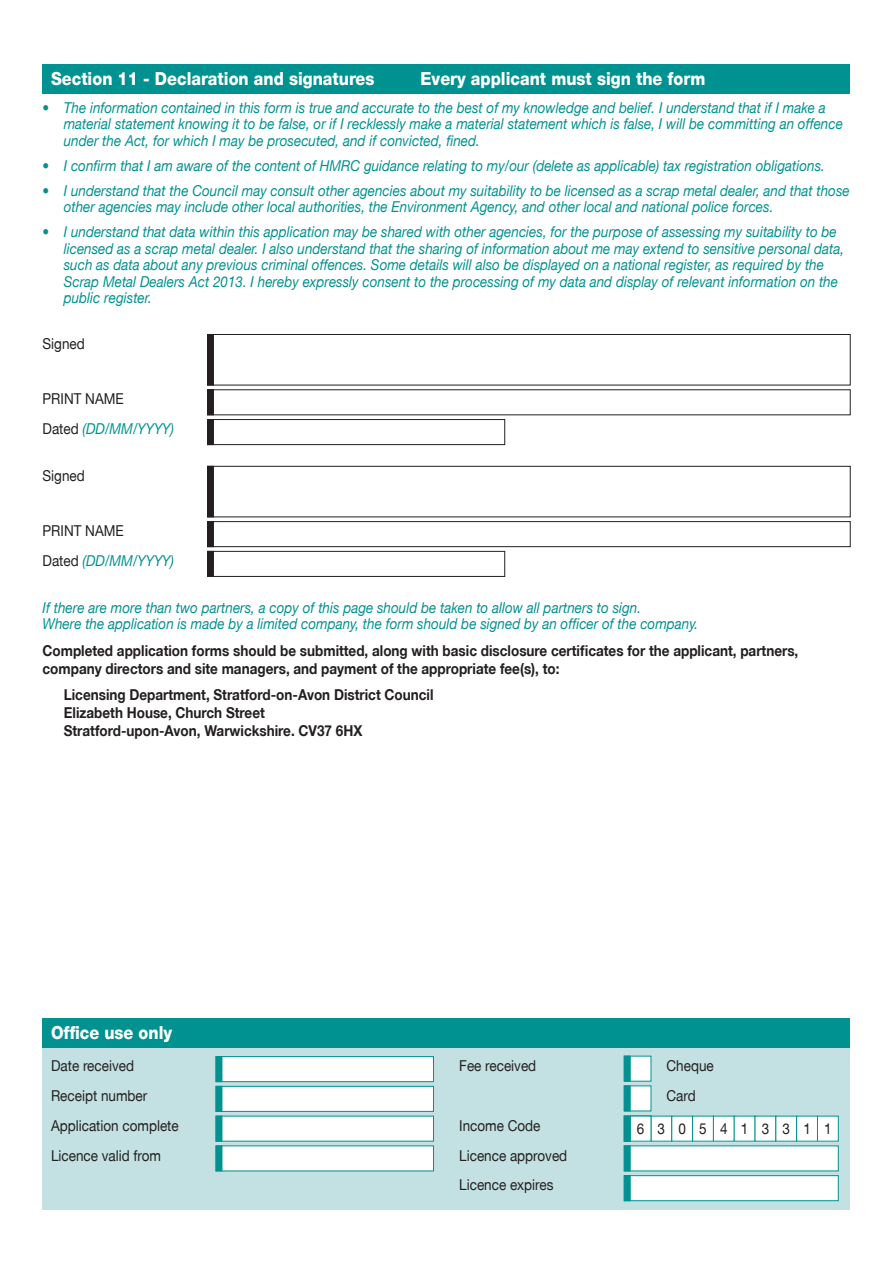
<style>
.page{position:relative;width:893px;height:1263px;background:#fff}
.page>*{position:absolute;margin:0;border:0;box-sizing:border-box;transform-origin:0 0}
.t1{font:800 18px "Helvetica Neue LT Std";color:#fff;scale:.9 1}
.t2{font:italic 15px/16.5px "Helvetica Neue LT Std";color:#009290;scale:.9 1}
.t3{font:700 15px/18px "Helvetica Neue LT Std";color:#231f20;scale:.9 1}
.t4{font:15px/29.7px "Helvetica Neue LT Std";color:#231f20;scale:.9 1}
.t5{font:15px "Helvetica Neue LT Std";letter-spacing:.985em;color:#231f20;scale:.9 1}
.s1{font-style:normal;color:#231f20}
</style>
<div class="page">
<div style="left:43px;top:1018px;width:807px;height:191px;background:#c3e1e2"></div>
<div style="left:43px;top:64px;width:807px;height:30px;background:#009290"></div>
<div style="left:207px;top:419px;width:298px;height:26px;border:1px solid #231f20"></div>
<div style="left:207px;top:551px;width:298px;height:26px;border:1px solid #231f20"></div>
<div style="left:207px;top:334px;width:643px;height:51px;border:1px solid #231f20"></div>
<div style="left:207px;top:466px;width:643px;height:51px;border:1px solid #231f20"></div>
<div style="left:207px;top:521px;width:643px;height:26px;border:1px solid #231f20"></div>
<div style="left:208px;top:419px;width:5px;height:26px;background:#231f20"></div>
<div style="left:207px;top:419px;width:7px;height:26px;border:1px solid #231f20"></div>
<div style="left:208px;top:551px;width:5px;height:25px;background:#231f20"></div>
<div style="left:207px;top:551px;width:7px;height:26px;border:1px solid #231f20"></div>
<div style="left:208px;top:334px;width:5px;height:51px;background:#231f20"></div>
<div style="left:207px;top:334px;width:7px;height:51px;border:1px solid #231f20"></div>
<div style="left:208px;top:466px;width:5px;height:51px;background:#231f20"></div>
<div style="left:207px;top:466px;width:7px;height:51px;border:1px solid #231f20"></div>
<div style="left:208px;top:390px;width:5px;height:25px;background:#231f20"></div>
<div style="left:207px;top:390px;width:7px;height:25px;border:1px solid #231f20"></div>
<div style="left:208px;top:522px;width:5px;height:25px;background:#231f20"></div>
<div style="left:207px;top:521px;width:7px;height:26px;border:1px solid #231f20"></div>
<div style="left:43px;top:1018px;width:807px;height:30px;background:#009290"></div>
<div style="left:216px;top:1056px;width:218px;height:26px;background:#fff;border:1px solid #009290"></div>
<div style="left:216px;top:1086px;width:218px;height:25px;background:#fff;border:1px solid #009290"></div>
<div style="left:216px;top:1116px;width:218px;height:25px;background:#fff"></div>
<div style="left:624px;top:1146px;width:214px;height:25px;background:#fff"></div>
<div style="left:216px;top:1056px;width:6px;height:26px;background:#009290"></div>
<div style="left:216px;top:1086px;width:6px;height:25px;background:#009290"></div>
<div style="left:216px;top:1116px;width:6px;height:25px;background:#009290"></div>
<div style="left:624px;top:1146px;width:6px;height:25px;background:#009290"></div>
<div style="left:624px;top:1056px;width:27px;height:25px;background:#fff"></div>
<div style="left:624px;top:1086px;width:27px;height:25px;background:#fff"></div>
<div style="left:624px;top:1056px;width:6px;height:25px;background:#009290"></div>
<div style="left:624px;top:1086px;width:6px;height:25px;background:#009290"></div>
<div style="left:216px;top:1146px;width:218px;height:25px;background:#fff"></div>
<div style="left:624px;top:1175px;width:214px;height:26px;background:#fff;border:1px solid #009290"></div>
<div style="left:216px;top:1146px;width:6px;height:25px;background:#009290"></div>
<div style="left:624px;top:1175px;width:6px;height:26px;background:#009290"></div>
<div style="left:651px;top:1116px;width:21px;height:25px;background:#fff"></div>
<div style="left:651px;top:1116px;width:21px;height:25px;border:1px solid #009290"></div>
<div style="left:630px;top:1116px;width:21px;height:25px;background:#fff"></div>
<div style="left:630px;top:1116px;width:21px;height:25px;border:1px solid #009290"></div>
<div style="left:672px;top:1116px;width:21px;height:25px;background:#fff"></div>
<div style="left:693px;top:1116px;width:20px;height:25px;background:#fff"></div>
<div style="left:692px;top:1116px;width:22px;height:25px;border:1px solid #009290"></div>
<div style="left:713px;top:1116px;width:21px;height:25px;background:#fff"></div>
<div style="left:713px;top:1116px;width:21px;height:25px;border:1px solid #009290"></div>
<div style="left:734px;top:1116px;width:21px;height:25px;background:#fff"></div>
<div style="left:755px;top:1116px;width:21px;height:25px;background:#fff"></div>
<div style="left:755px;top:1116px;width:21px;height:25px;border:1px solid #009290"></div>
<div style="left:776px;top:1116px;width:21px;height:25px;background:#fff"></div>
<div style="left:797px;top:1116px;width:20px;height:25px;background:#fff"></div>
<div style="left:796px;top:1116px;width:22px;height:25px;border:1px solid #009290"></div>
<div style="left:817px;top:1116px;width:21px;height:25px;background:#fff"></div>
<div style="left:817px;top:1116px;width:21px;height:25px;border:1px solid #009290"></div>
<div style="left:624px;top:1116px;width:6px;height:25px;background:#009290"></div>
<p class="t1" style="left:51px;top:68px;width:361px">Section 11 - Declaration and signatures</p>
<p class="t1" style="left:421px;top:68px;width:318px">Every applicant must sign the form</p>
<p class="t2" style="left:64px;top:99px;width:867px;text-indent:-21px">• The information contained in this form is true and accurate to the best of my knowledge and belief. I understand that if I make a material statement knowing it to be false, or if I recklessly make a material statement which is false, I will be committing an offence under the Act, for which I may be prosecuted, and if convicted, fined.</p>
<p class="t2" style="left:43px;top:157px;width:871px">• I confirm that I am aware of the content of HMRC guidance relating to my/our (delete as applicable) tax registration obligations.</p>
<p class="t2" style="left:64px;top:182px;width:875px;text-indent:-21px">• I understand that the Council may consult other agencies about my suitability to be licensed as a scrap metal dealer, and that those other agencies may include other local authorities, the Environment Agency, and other local and national police forces.</p>
<p class="t2" style="left:64px;top:223px;width:868px;text-indent:-21px">• I understand that data within this application may be shared with other agencies, for the purpose of assessing my suitability to be licensed as a scrap metal dealer. I also understand that the sharing of information about me may extend to sensitive personal data, such as data about any previous criminal offences. Some details will also be displayed on a national register, as required by the Scrap Metal Dealers Act 2013. I hereby expressly consent to the processing of my data and display of relevant information on the public register.</p>
<p class="t4" style="left:43px;top:329px;width:48px">Signed</p>
<p class="t4" style="left:43px;top:384px;width:92px">PRINT NAME</p>
<p class="t2" style="left:43px;top:420px;width:148px"><span class="s1">Dated</span> (DD/MM/YYYY)</p>
<p class="t4" style="left:43px;top:461px;width:48px">Signed</p>
<p class="t4" style="left:43px;top:516px;width:92px">PRINT NAME</p>
<p class="t2" style="left:43px;top:552px;width:148px"><span class="s1">Dated</span> (DD/MM/YYYY)</p>
<p class="t2" style="left:43px;top:599px;width:730px">If there are more than two partners, a copy of this page should be taken to allow all partners to sign.<br>Where the application is made by a limited company, the form should be signed by an officer of the company.</p>
<p class="t3" style="left:43px;top:641px;width:841px">Completed application forms should be submitted, along with basic disclosure certificates for the applicant, partners, company directors and site managers, and payment of the appropriate fee(s), to:</p>
<p class="t3" style="left:64px;top:686px;width:412px">Licensing Department, Stratford-on-Avon District Council<br>Elizabeth House, Church Street<br>Stratford-upon-Avon, Warwickshire. CV37 6HX</p>
<p class="t1" style="left:51px;top:1022px;width:136px">Office use only</p>
<p class="t4" style="left:51px;top:1051px;width:143px">Date received<br>Receipt number<br>Application complete</p>
<p class="t4" style="left:51px;top:1140px;width:124px">Licence valid from</p>
<p class="t4" style="left:459px;top:1051px;width:87px">Fee received</p>
<p class="t4" style="left:666px;top:1050px;width:54px">Cheque<br>Card</p>
<p class="t4" style="left:459px;top:1110px;width:92px">Income Code</p>
<p class="t5" style="left:637px;top:1120px;width:218px">6305413311</p>
<p class="t4" style="left:459px;top:1140px;width:122px">Licence approved</p>
<p class="t4" style="left:459px;top:1170px;width:106px">Licence expires</p>
</div>
